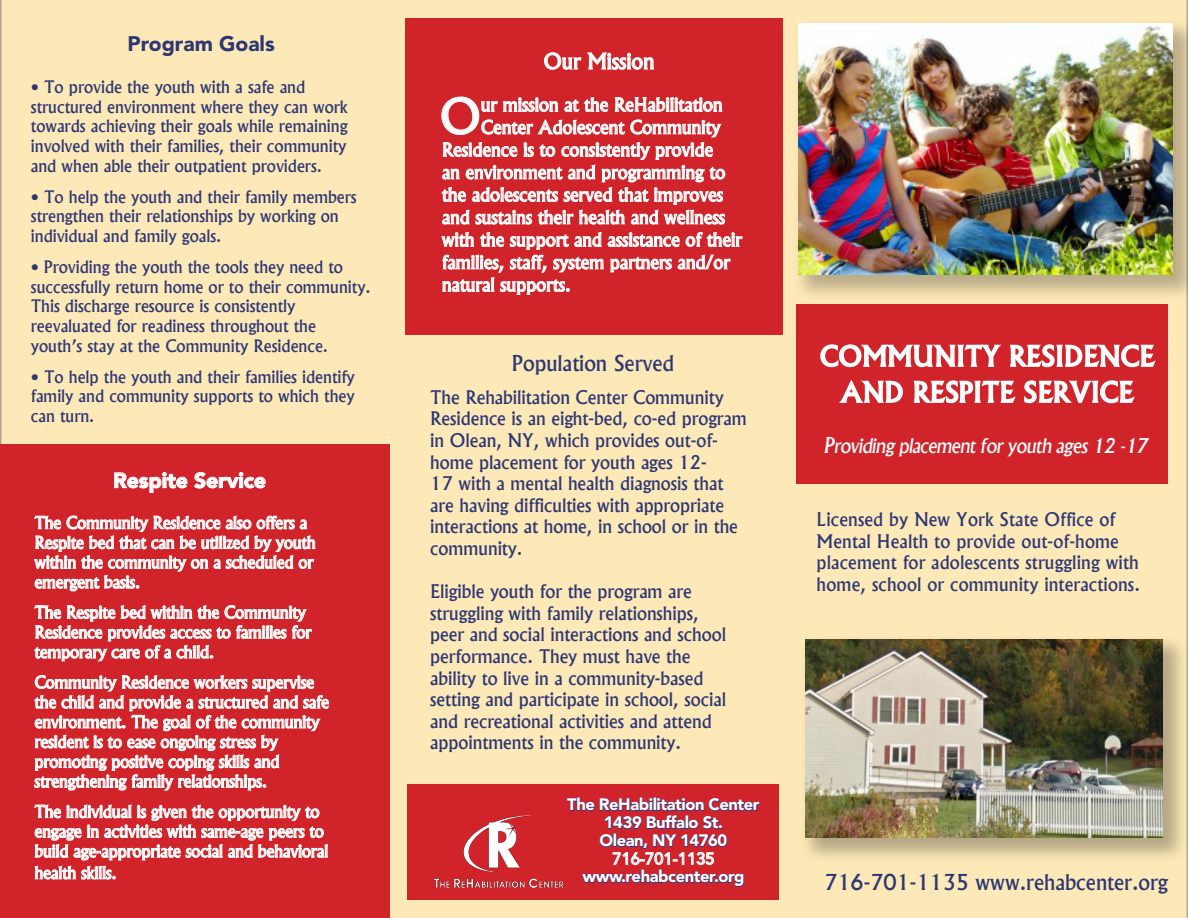
<style>
.page{position:relative;width:1188px;height:918px;background:#fde9b7}
.page>*{position:absolute;margin:0;border:0;box-sizing:border-box;transform-origin:0 0}
.t1{font:500 47.4px "Albertus";color:#fff}
.t2{font:500 27px/36px "Albertus";letter-spacing:.01em;color:#fff;text-align:center}
.t3{font:500 21px "Albertus";color:#2d3774}
.t4{font:900 21px "Avenir";color:#fff}
.t5{font:900 21px "Avenir";color:#2d3774}
.t6{font:500 21px "Albertus";color:#fff}
.t7{font:italic 500 19.5px "Albertus";letter-spacing:-.025em;color:#fff}
.t8{font:500 18px/21.6px "Albertus";color:#2d3774}
.t9{font:500 18px "Albertus";color:#fff}
.t10{font:500 16.5px/19.8px "Albertus";color:#2d3774}
.t11{font:500 16.5px/19.8px "Albertus";letter-spacing:-.01em;color:#fff}
.t12{font:900 16.5px/18px "Avenir";letter-spacing:-.025em;color:#fff;text-align:center}
.t13{font:500 16.5px "Avenir LT Std";color:#fff}
.s1{font-size:21px}
</style>
<div class="page">
<div style="left:0;top:445px;width:390px;height:473px;background:#d1232a"></div>
<svg style="left:114px;top:472px;width:73px;height:21px"></svg>
<svg style="left:194px;top:472px;width:72px;height:16px"></svg>
<svg style="left:34px;top:516px;width:282px;height:75px"></svg>
<svg style="left:34px;top:605px;width:278px;height:56px"></svg>
<svg style="left:34px;top:675px;width:295px;height:116px"></svg>
<svg style="left:34px;top:805px;width:294px;height:55px"></svg>
<svg style="left:35px;top:866px;width:81px;height:14px"></svg>
<div style="left:407px;top:784px;width:372px;height:116px;background:#d1232a"></div>
<div style="left:796px;top:304px;width:372px;height:179px;background:#d1232a"></div>
<svg style="left:820px;top:344px;width:181px;height:24px"></svg>
<svg style="left:1010px;top:344px;width:146px;height:24px"></svg>
<svg style="left:839px;top:380px;width:64px;height:23px"></svg>
<svg style="left:913px;top:380px;width:103px;height:24px"></svg>
<svg style="left:1024px;top:380px;width:111px;height:24px"></svg>
<svg style="left:567px;top:797px;width:193px;height:90px"></svg>
<img style="left:434px;top:815px;width:130px;height:74px">
<div style="left:800px;top:633px;width:388px;height:231px;background:#231f20;opacity:.33"></div>
<img style="left:805px;top:639px;width:358px;height:198px">
<div style="left:793px;top:17px;width:395px;height:284px;background:#231f20;opacity:.3"></div>
<img style="left:799px;top:23px;width:374px;height:251px">
<div style="left:405px;top:18px;width:378px;height:317px;background:#d1232a"></div>
<svg style="left:544px;top:52px;width:110px;height:18px"></svg>
<svg style="left:442px;top:97px;width:283px;height:128px"></svg>
<svg style="left:441px;top:232px;width:302px;height:63px"></svg>
<p class="t5" style="left:127px;top:26px;width:149px">Program Goals</p>
<p class="t10" style="left:31px;top:77px;width:319px">• To provide the youth with a safe and structured environment where they can work towards achieving their goals while remaining involved with their families, their community and when able their outpatient providers.</p>
<p class="t10" style="left:31px;top:187px;width:327px">• To help the youth and their family members strengthen their relationships by working on individual and family goals.</p>
<p class="t10" style="left:31px;top:257px;width:341px">• Providing the youth the tools they need to successfully return home or to their community.<br>This discharge resource is consistently reevaluated for readiness throughout the youth’s stay at the Community Residence.</p>
<p class="t10" style="left:31px;top:367px;width:325px;text-align:justify">• To help the youth and their families identify family and community supports to which they can turn.</p>
<p class="t4" style="left:113px;top:462px;width:154px">Respite Service</p>
<p class="t11" style="left:34px;top:513px;width:283px">The Community Residence also offers a Respite bed that can be utilized by youth within the community on a scheduled or emergent basis.</p>
<p class="t11" style="left:34px;top:602px;width:278px">The Respite bed within the Community<br>Residence provides access to families for temporary care of a child.</p>
<p class="t11" style="left:34px;top:672px;width:296px">Community Residence workers supervise the child and provide a structured and safe environment. The goal of the community resident is to ease ongoing stress by promoting positive coping skills and strengthening family relationships.</p>
<p class="t11" style="left:34px;top:802px;width:295px">The individual is given the opportunity to engage in activities with same-age peers to build age-appropriate social and behavioral</p>
<p class="t11" style="left:34px;top:863px;width:84px">health skills.</p>
<p class="t6" style="left:544px;top:48px;width:112px">Our Mission</p>
<h1 class="t1" style="left:440px;top:87px;width:43px">O</h1>
<p class="t9" style="left:481px;top:94px;width:243px">ur mission at the ReHabilitation</p>
<p class="t9" style="left:481px;top:116px;width:241px">Center Adolescent Community</p>
<p class="t9" style="left:442px;top:139px;width:273px">Residence is to consistently provide</p>
<p class="t9" style="left:442px;top:161px;width:285px">an environment and programming to</p>
<p class="t9" style="left:442px;top:184px;width:283px">the adolescents served that improves</p>
<p class="t9" style="left:442px;top:206px;width:285px">and sustains their health and wellness</p>
<p class="t9" style="left:442px;top:229px;width:302px">with the support and assistance of their</p>
<p class="t9" style="left:442px;top:251px;width:290px">families, staff, system partners and/or</p>
<p class="t9" style="left:442px;top:274px;width:130px">natural supports.</p>
<p class="t3" style="left:512px;top:351px;width:163px">Population Served</p>
<p class="t8" style="left:430px;top:386px;width:318px">The Rehabilitation Center Community Residence is an eight-bed, co-ed program in Olean, NY, which provides out-of&shy;home placement for youth ages 12-<br>17 with a mental health diagnosis that are having difficulties with appropriate interactions at home, in school or in the community.</p>
<p class="t8" style="left:430px;top:581px;width:297px">Eligible youth for the program are struggling with family relationships, peer and social interactions and school performance. They must have the ability to live in a community-based setting and participate in school, social and recreational activities and attend appointments in the community.</p>
<p class="t12" style="left:567px;top:795px;width:194px">The ReHabilitation Center<br>1439 Buffalo St.<br>Olean, NY 14760</p>
<p class="t13" style="left:612px;top:849px;width:104px">716-701-1135</p>
<p class="t12" style="left:582px;top:867px;width:164px">www.rehabcenter.org</p>
<h2 class="t2" style="left:820px;top:338px;width:336px">COMMUNITY RESIDENCE<br>AND RESPITE SERVICE</h2>
<p class="t7" style="left:824px;top:434px;width:326px"><span class="s1">P</span>roviding placement for youth ages 12 -17</p>
<p class="t8" style="left:817px;top:508px;width:325px">Licensed by New York State Office of Mental Health to provide out-of-home placement for adolescents struggling with home, school or community interactions.</p>
<p class="t3" style="left:824px;top:869px;width:345px">716-701-1135 www.rehabcenter.org</p>
</div>
